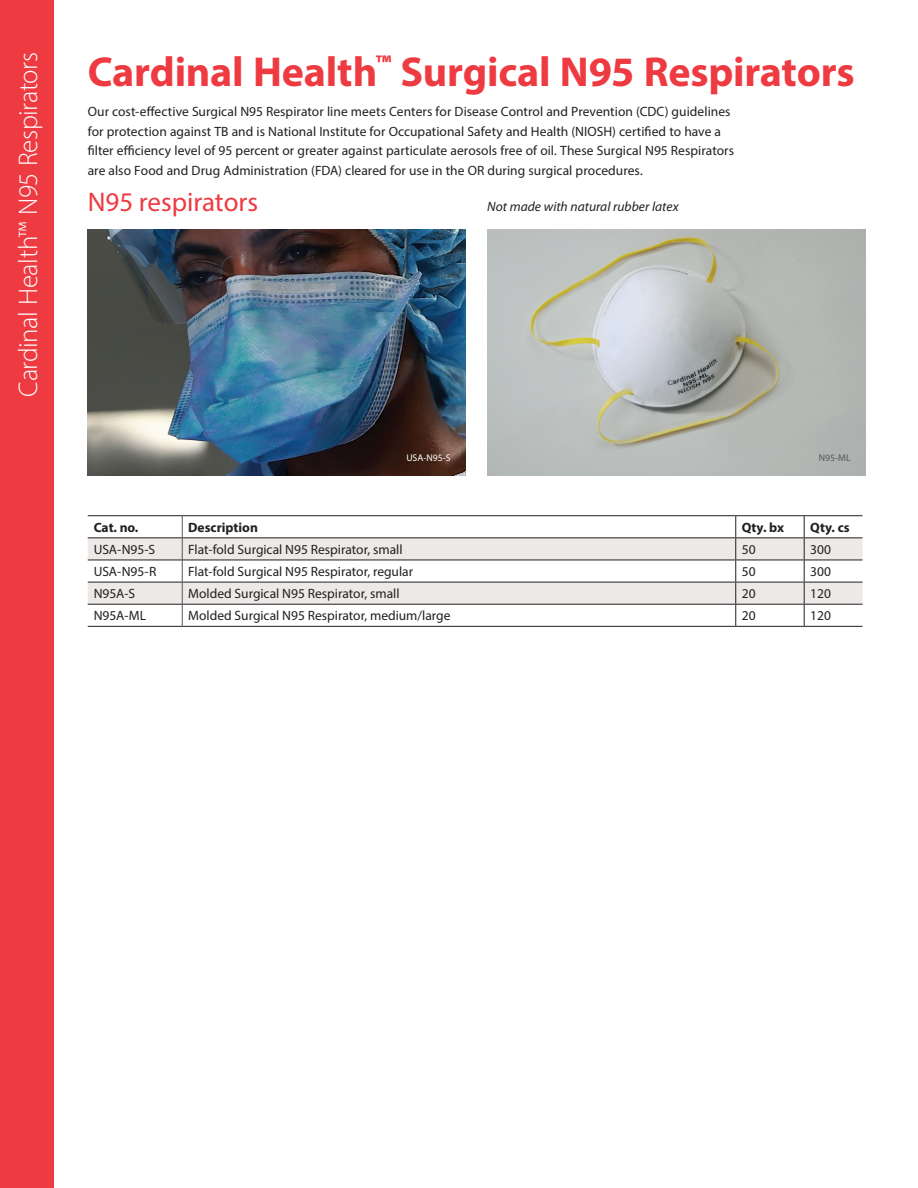
<style>
.page{position:relative;width:918px;height:1188px;background:#fff}
.page>*{position:absolute;margin:0;border:0;box-sizing:border-box;transform-origin:0 0}
.t1{font:700 42px "Myriad Pro";letter-spacing:-.005em;color:#ee3a41}
.t2{font:300 27px "Myriad Pro";letter-spacing:-.015em;color:#fff}
.t3{font:27px "Myriad Pro";color:#ee3a41}
.t4{font:13.5px/19.5px "Myriad Pro";color:#231f20}
.t5{font:700 13.5px "Myriad Pro";color:#231f20}
.t6{font:italic 13.5px "Myriad Pro";color:#231f20}
.t7{font:9.75px "Myriad Pro";color:#fff}
.t8{font:9.75px "Myriad Pro";color:#57585a}
</style>
<div class="page">
<div style="left:0;top:0;width:54px;height:1188px;background:#ee3a41"></div>
<hr style="left:88px;top:515px;width:94px;height:1px;background:#231f20">
<hr style="left:88px;top:626px;width:94px;height:1px;background:#231f20">
<hr style="left:182px;top:515px;width:554px;height:1px;background:#231f20">
<hr style="left:736px;top:515px;width:68px;height:1px;background:#231f20">
<hr style="left:804px;top:515px;width:59px;height:1px;background:#231f20">
<svg style="left:88px;top:516px;width:775px;height:110px"></svg>
<hr style="left:182px;top:626px;width:554px;height:1px;background:#231f20">
<hr style="left:736px;top:626px;width:68px;height:1px;background:#231f20">
<hr style="left:804px;top:626px;width:59px;height:1px;background:#231f20">
<img style="left:88px;top:229px;width:378px;height:246px">
<img style="left:487px;top:229px;width:378px;height:246px">
<h2 class="t2" style="left:12px;top:397px;width:346px;rotate:-90deg">Cardinal Health™ N95 Respirators</h2>
<h1 class="t1" style="left:88px;top:44px;width:768px">Cardinal Health<sup>™</sup> Surgical N95 Respirators</h1>
<p class="t4" style="left:88px;top:102px;width:648px">Our cost-effective Surgical N95 Respirator line meets Centers for Disease Control and Prevention (CDC) guidelines for protection against TB and is National Institute for Occupational Safety and Health (NIOSH) certified to have a filter efficiency level of 95 percent or greater against particulate aerosols free of oil. These Surgical N95 Respirators are also Food and Drug Administration (FDA) cleared for use in the OR during surgical procedures.</p>
<h2 class="t3" style="left:88px;top:185px;width:172px">N95 respirators</h2>
<p class="t6" style="left:487px;top:199px;width:193px">Not made with natural rubber latex</p>
<p class="t7" style="left:406px;top:452px;width:46px">USA-N95-S</p>
<p class="t8" style="left:819px;top:452px;width:33px">N95-ML</p>
<p class="t5" style="left:94px;top:518px;width:46px">Cat. no.</p>
<p class="t5" style="left:188px;top:518px;width:71px">Description</p>
<p class="t5" style="left:742px;top:518px;width:44px">Qty. bx</p>
<p class="t5" style="left:810px;top:518px;width:41px">Qty. cs</p>
<p class="t4" style="left:94px;top:539px;width:63px">USA-N95-S</p>
<p class="t4" style="left:188px;top:539px;width:216px">Flat-fold Surgical N95 Respirator, small</p>
<p class="t4" style="left:742px;top:539px;width:15px">50</p>
<p class="t4" style="left:810px;top:539px;width:22px">300</p>
<p class="t4" style="left:94px;top:562px;width:64px">USA-N95-R</p>
<p class="t4" style="left:188px;top:562px;width:226px">Flat-fold Surgical N95 Respirator, regular</p>
<p class="t4" style="left:742px;top:562px;width:15px">50</p>
<p class="t4" style="left:810px;top:562px;width:22px">300</p>
<p class="t4" style="left:94px;top:584px;width:43px">N95A-S</p>
<p class="t4" style="left:188px;top:584px;width:213px">Molded Surgical N95 Respirator, small</p>
<p class="t4" style="left:742px;top:584px;width:15px">20</p>
<p class="t4" style="left:810px;top:584px;width:22px">120</p>
<p class="t4" style="left:94px;top:606px;width:54px">N95A-ML</p>
<p class="t4" style="left:188px;top:606px;width:264px">Molded Surgical N95 Respirator, medium/large</p>
<p class="t4" style="left:742px;top:606px;width:15px">20</p>
<p class="t4" style="left:810px;top:606px;width:22px">120</p>
</div>
